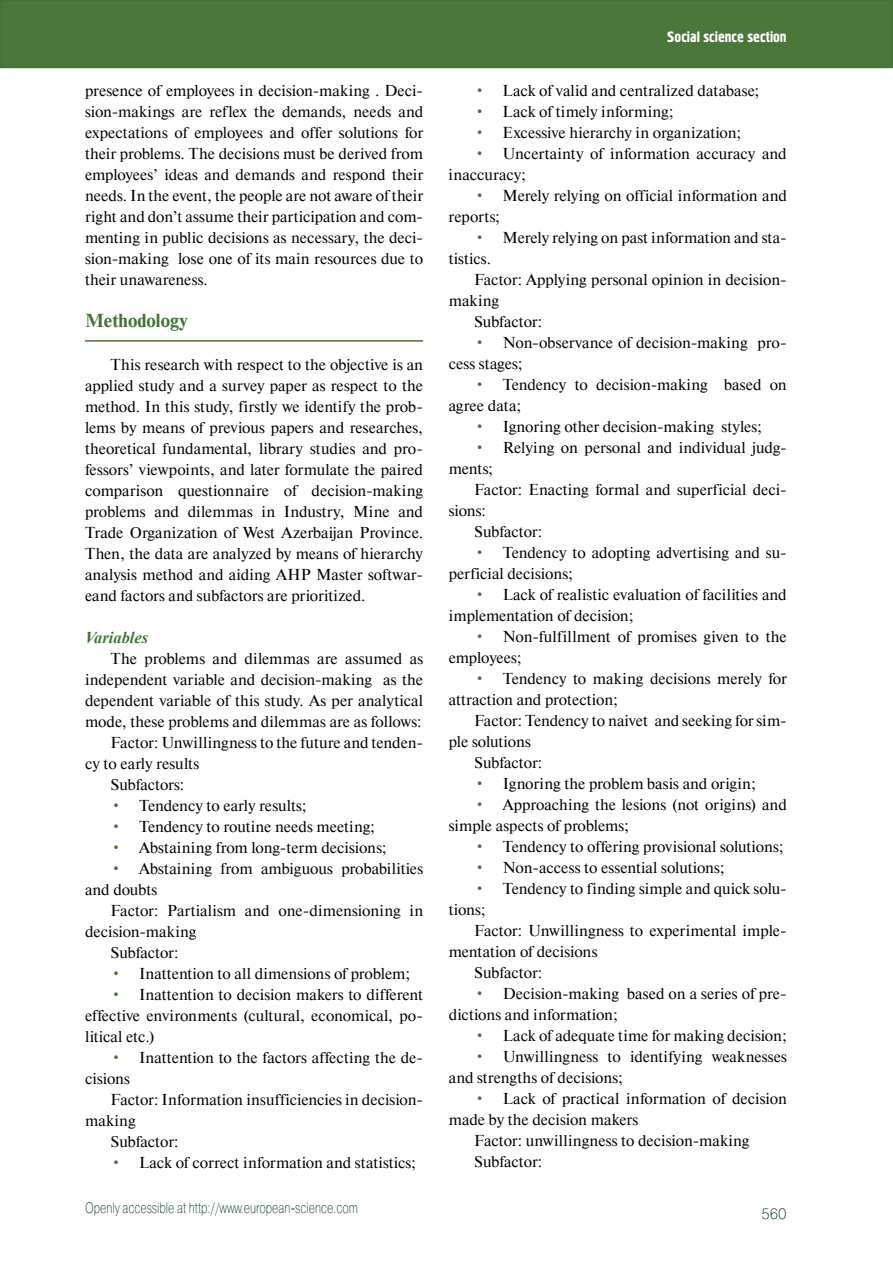
<style>
.page{position:relative;width:893px;height:1263px;background:#fff}
.page>*{position:absolute;margin:0;border:0;box-sizing:border-box;transform-origin:0 0}
.t1{font:700 18.75px "Newton C";color:#437236}
.t2{font:italic 700 16.5px "Times New Roman";color:#437236}
.t3{font:15.75px/21px "Newton C";color:#000}
.t4{font:15px "Pragmatica Light C";color:#0d3e20;scale:.75 1}
.t5{font:15px "Hermes C";color:#fff}
.t6{font:15px "Pragmatica Light C";color:#0d3e20}
.s1{color:#437236}
</style>
<div class="page">
<div style="left:1px;top:1px;width:891px;height:66px;background:#4b773b"></div>
<div style="left:0;top:0;width:893px;height:68px;border:2px solid #437236"></div>
<hr style="left:85px;top:340px;width:338px;height:2px;background:#437236">
<p class="t3" style="left:85px;top:80px;width:340px;text-align:justify">presence of employees in decision-making . Deci&shy;sion-makings are reflex the demands, needs and expectations of employees and offer solutions for their problems. The decisions must be derived from employees’ ideas and demands and respond their needs. In the event, the people are not aware of their right and don’t assume their participation and com&shy;menting in public decisions as necessary, the deci&shy;sion-making lose one of its main resources due to their unawareness.</p>
<p class="t1" style="left:85px;top:310px;width:104px">Methodology</p>
<p class="t3" style="left:85px;top:354px;width:340px;text-align:justify;text-indent:26px">This research with respect to the objective is an applied study and a survey paper as respect to the method. In this study, firstly we identify the prob&shy;lems by means of previous papers and researches, theoretical fundamental, library studies and pro&shy;fessors’ viewpoints, and later formulate the paired comparison questionnaire of decision-making problems and dilemmas in Industry, Mine and Trade Organization of West Azerbaijan Province.<br>Then, the data are analyzed by means of hierarchy analysis method and aiding AHP Master softwar&shy;eand factors and subfactors are prioritized.</p>
<p class="t2" style="left:85px;top:626px;width:65px">Variables</p>
<p class="t3" style="left:111px;top:648px;width:314px">The problems and dilemmas are assumed as</p>
<p class="t3" style="left:85px;top:669px;width:340px">independent variable and decision-making as the</p>
<p class="t3" style="left:85px;top:690px;width:339px">dependent variable of this study. As per analytical</p>
<p class="t3" style="left:85px;top:711px;width:338px">mode, these problems and dilemmas are as follows:</p>
<p class="t3" style="left:111px;top:732px;width:314px">Factor: Unwillingness to the future and tenden-</p>
<p class="t3" style="left:85px;top:753px;width:115px">cy to early results</p>
<p class="t3" style="left:111px;top:774px;width:75px">Subfactors:</p>
<p class="t3" style="left:111px;top:795px;width:198px"><span class="s1">•</span> Tendency to early results;</p>
<p class="t3" style="left:111px;top:816px;width:266px"><span class="s1">•</span> Tendency to routine needs meeting;</p>
<p class="t3" style="left:111px;top:837px;width:278px"><span class="s1">•</span> Abstaining from long-term decisions;</p>
<p class="t3" style="left:85px;top:858px;width:339px;text-indent:26px"><span class="s1">•</span> Abstaining from ambiguous probabilities and doubts</p>
<p class="t3" style="left:111px;top:900px;width:314px">Factor: Partialism and one-dimensioning in</p>
<p class="t3" style="left:85px;top:921px;width:113px">decision-making</p>
<p class="t3" style="left:111px;top:942px;width:69px">Subfactor:</p>
<p class="t3" style="left:111px;top:963px;width:301px"><span class="s1">•</span> Inattention to all dimensions of problem;</p>
<p class="t3" style="left:85px;top:984px;width:340px;text-align:justify;text-indent:26px"><span class="s1">•</span> Inattention to decision makers to different effective environments (cultural, economical, po&shy;litical etc.)</p>
<p class="t3" style="left:85px;top:1047px;width:340px;text-indent:25px"><span class="s1">•</span> Inattention to the factors affecting the de&shy;cisions</p>
<p class="t3" style="left:111px;top:1089px;width:314px">Factor: Information insufficiencies in decision-</p>
<p class="t3" style="left:85px;top:1110px;width:52px">making</p>
<p class="t3" style="left:111px;top:1131px;width:69px">Subfactor:</p>
<p class="t3" style="left:111px;top:1152px;width:307px"><span class="s1">•</span> Lack of correct information and statistics;</p>
<p class="t4" style="left:85px;top:1199px;width:365px">Openly accessible at http://www.european-science.com</p>
<p class="t5" style="left:667px;top:29px;width:121px">Social science section</p>
<p class="t3" style="left:474px;top:80px;width:287px"><span class="s1">•</span> Lack of valid and centralized database;</p>
<p class="t3" style="left:474px;top:101px;width:201px"><span class="s1">•</span> Lack of timely informing;</p>
<p class="t3" style="left:474px;top:122px;width:269px"><span class="s1">•</span> Excessive hierarchy in organization;</p>
<p class="t3" style="left:449px;top:143px;width:340px;text-indent:26px"><span class="s1">•</span> Uncertainty of information accuracy and inaccuracy;</p>
<p class="t3" style="left:449px;top:185px;width:340px;text-indent:26px"><span class="s1">•</span> Merely relying on official information and reports;</p>
<p class="t3" style="left:449px;top:227px;width:340px;text-indent:25px"><span class="s1">•</span> Merely relying on past information and sta&shy;tistics.</p>
<p class="t3" style="left:474px;top:269px;width:314px">Factor: Applying personal opinion in decision-</p>
<p class="t3" style="left:449px;top:290px;width:52px">making</p>
<p class="t3" style="left:474px;top:311px;width:69px">Subfactor:</p>
<p class="t3" style="left:449px;top:332px;width:340px;text-indent:25px"><span class="s1">•</span> Non-observance of decision-making pro&shy;cess stages;</p>
<p class="t3" style="left:449px;top:374px;width:340px;text-indent:26px"><span class="s1">•</span> Tendency to decision-making based on agree data;</p>
<p class="t3" style="left:474px;top:416px;width:289px"><span class="s1">•</span> Ignoring other decision-making styles;</p>
<p class="t3" style="left:449px;top:437px;width:340px;text-indent:25px"><span class="s1">•</span> Relying on personal and individual judg&shy;ments;</p>
<p class="t3" style="left:474px;top:479px;width:314px">Factor: Enacting formal and superficial deci-</p>
<p class="t3" style="left:449px;top:500px;width:39px">sions:</p>
<p class="t3" style="left:474px;top:521px;width:69px">Subfactor:</p>
<p class="t3" style="left:449px;top:542px;width:340px;text-indent:25px"><span class="s1">•</span> Tendency to adopting advertising and su&shy;perficial decisions;</p>
<p class="t3" style="left:449px;top:584px;width:339px;text-indent:26px"><span class="s1">•</span> Lack of realistic evaluation of facilities and implementation of decision;</p>
<p class="t3" style="left:449px;top:626px;width:339px;text-indent:26px"><span class="s1">•</span> Non-fulfillment of promises given to the employees;</p>
<p class="t3" style="left:449px;top:668px;width:340px;text-indent:26px"><span class="s1">•</span> Tendency to making decisions merely for attraction and protection;</p>
<p class="t3" style="left:474px;top:710px;width:314px">Factor: Tendency to naiveté and seeking for sim-</p>
<p class="t3" style="left:449px;top:731px;width:84px">ple solutions</p>
<p class="t3" style="left:474px;top:752px;width:69px">Subfactor:</p>
<p class="t3" style="left:474px;top:773px;width:283px"><span class="s1">•</span> Ignoring the problem basis and origin;</p>
<p class="t3" style="left:449px;top:794px;width:339px;text-indent:26px"><span class="s1">•</span> Approaching the lesions (not origins) and simple aspects of problems;</p>
<p class="t3" style="left:474px;top:836px;width:311px"><span class="s1">•</span> Tendency to offering provisional solutions;</p>
<p class="t3" style="left:474px;top:857px;width:252px"><span class="s1">•</span> Non-access to essential solutions;</p>
<p class="t3" style="left:449px;top:878px;width:340px;text-indent:25px"><span class="s1">•</span> Tendency to finding simple and quick solu&shy;tions;</p>
<p class="t3" style="left:474px;top:920px;width:314px">Factor: Unwillingness to experimental imple-</p>
<p class="t3" style="left:449px;top:941px;width:150px">mentation of decisions</p>
<p class="t3" style="left:474px;top:962px;width:69px">Subfactor:</p>
<p class="t3" style="left:449px;top:983px;width:340px;text-indent:25px"><span class="s1">•</span> Decision-making based on a series of pre&shy;dictions and information;</p>
<p class="t3" style="left:474px;top:1025px;width:314px"><span class="s1">•</span> Lack of adequate time for making decision;</p>
<p class="t3" style="left:449px;top:1046px;width:340px;text-indent:26px"><span class="s1">•</span> Unwillingness to identifying weaknesses and strengths of decisions;</p>
<p class="t3" style="left:474px;top:1088px;width:314px"><span class="s1">•</span> Lack of practical information of decision</p>
<p class="t3" style="left:449px;top:1109px;width:191px">made by the decision makers</p>
<p class="t3" style="left:474px;top:1130px;width:277px">Factor: unwillingness to decision-making</p>
<p class="t3" style="left:474px;top:1151px;width:69px">Subfactor:</p>
<p class="t6" style="left:762px;top:1205px;width:27px">560</p>
</div>
